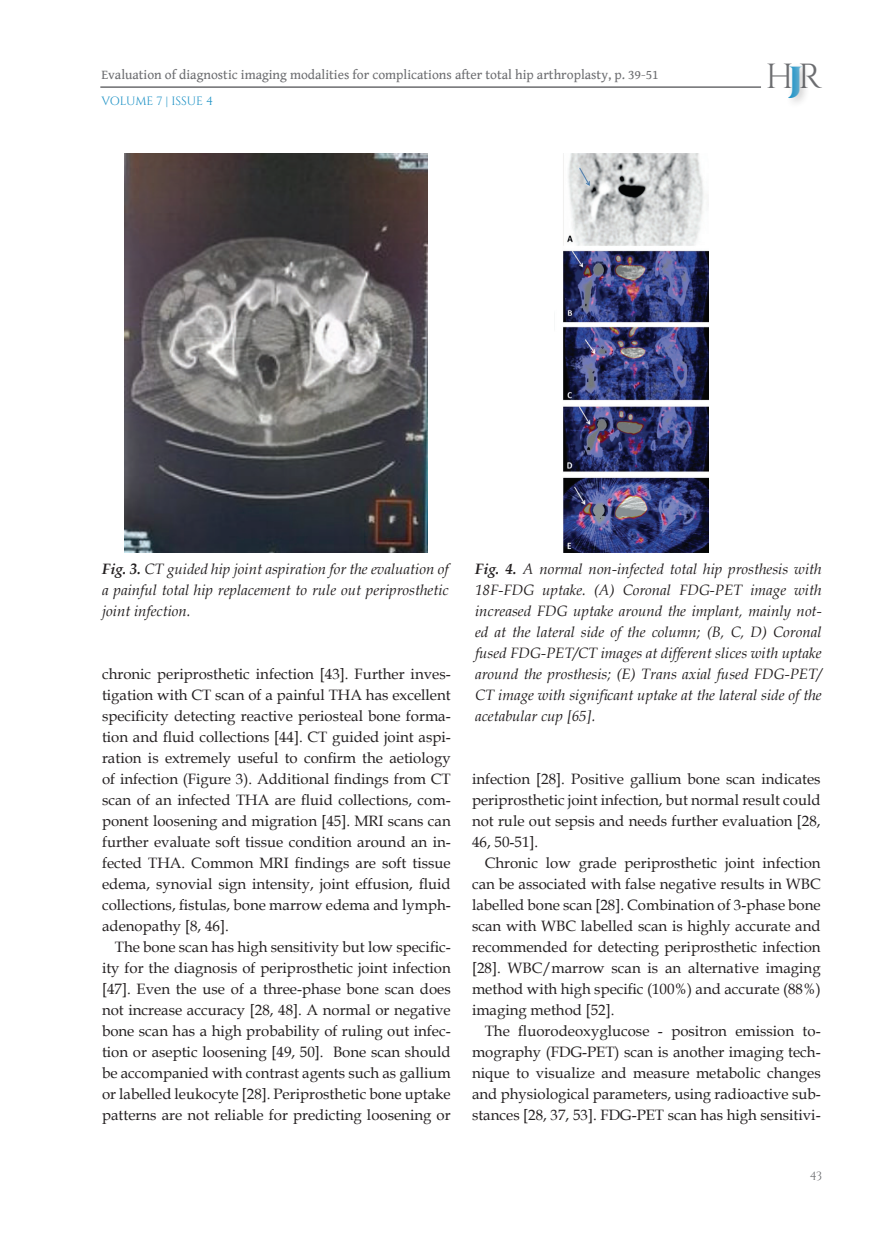
<style>
.page{position:relative;width:893px;height:1234px;background:#fff}
.page>*{position:absolute;margin:0;border:0;box-sizing:border-box;transform-origin:0 0}
.t1{font:34.8px "Cinzel";color:#6c6d70}
.t2{font:15px/21px "Book Antiqua";color:#231f20;text-align:justify}
.t3{font:italic 15px/21px "Book Antiqua";color:#231f20;text-align:justify}
.t4{font:13.5px "Gentium Book Basic";color:#6c6d70}
.t5{font:12px "Cinzel";letter-spacing:-.015em;color:#1c91c5}
.t6{font:12px "Cinzel";color:#6c6d70}
.s1{font-weight:900;color:#1c91c5}
.s2{font-weight:700}
</style>
<div class="page">
<hr style="left:100px;top:86px;width:661px;height:2px;background:#6c6d70">
<div style="left:785px;top:61px;width:27px;height:47px;background:#231f20;opacity:.25"></div>
<img style="left:563px;top:153px;width:145px;height:399px">
<img style="left:124px;top:153px;width:304px;height:399px">
<p class="t4" style="left:101px;top:65px;width:559px">Evaluation of diagnostic imaging modalities for complications after total hip arthroplasty, p. 39-51</p>
<p class="t5" style="left:101px;top:94px;width:113px">VOLUME 7 | ISSUE 4</p>
<h1 class="t1" style="left:765px;top:56px;width:58px">H<span class="s1">J</span>R</h1>
<p class="t3" style="left:102px;top:557px;width:348px"><span class="s2">Fig. 3.</span> CT guided hip joint aspiration for the evaluation of a painful total hip replacement to rule out periprosthetic joint infection.</p>
<p class="t3" style="left:475px;top:557px;width:348px"><span class="s2">Fig. 4.</span> A normal non-infected total hip prosthesis with 18F-FDG uptake. (A) Coronal FDG-PET image with increased FDG uptake around the implant, mainly not&shy;ed at the lateral side of the column; (B, C, D) Coronal fused FDG-PET/CT images at different slices with uptake around the prosthesis; (E) Trans axial fused FDG-PET/ CT image with significant uptake at the lateral side of the acetabular cup [65].</p>
<p class="t2" style="left:102px;top:662px;width:350px">chronic periprosthetic infection [43]. Further inves&shy;tigation with CT scan of a painful THA has excellent specificity detecting reactive periosteal bone forma&shy;tion and fluid collections [44]. CT guided joint aspi&shy;ration is extremely useful to confirm the aetiology of infection (Figure 3). Additional findings from CT scan of an infected THA are fluid collections, com&shy;ponent loosening and migration [45]. MRI scans can further evaluate soft tissue condition around an in&shy;fected THA. Common MRI findings are soft tissue edema, synovial sign intensity, joint effusion, fluid collections, fistulas, bone marrow edema and lymph&shy;adenopathy [8, 46].</p>
<p class="t2" style="left:102px;top:935px;width:350px;text-indent:13px">The bone scan has high sensitivity but low specific&shy;ity for the diagnosis of periprosthetic joint infection [47]. Even the use of a three-phase bone scan does not increase accuracy [28, 48]. A normal or negative bone scan has a high probability of ruling out infec&shy;tion or aseptic loosening [49, 50]. Bone scan should be accompanied with contrast agents such as gallium or labelled leukocyte [28]. Periprosthetic bone uptake patterns are not reliable for predicting loosening or</p>
<p class="t2" style="left:472px;top:767px;width:350px">infection [28]. Positive gallium bone scan indicates periprosthetic joint infection, but normal result could not rule out sepsis and needs further evaluation [28, 46, 50-51].</p>
<p class="t2" style="left:472px;top:851px;width:350px;text-indent:13px">Chronic low grade periprosthetic joint infection can be associated with false negative results in WBC labelled bone scan [28]. Combination of 3-phase bone scan with WBC labelled scan is highly accurate and recommended for detecting periprosthetic infection [28]. WBC/marrow scan is an alternative imaging method with high specific (100%) and accurate (88%) imaging method [52].</p>
<p class="t2" style="left:472px;top:1019px;width:350px;text-indent:13px">The fluorodeoxyglucose - positron emission to&shy;mography (FDG-PET) scan is another imaging tech&shy;nique to visualize and measure metabolic changes and physiological parameters, using radioactive sub&shy;stances [28, 37, 53]. FDG-PET scan has high sensitivi-</p>
<p class="t6" style="left:810px;top:1168px;width:14px">43</p>
</div>
